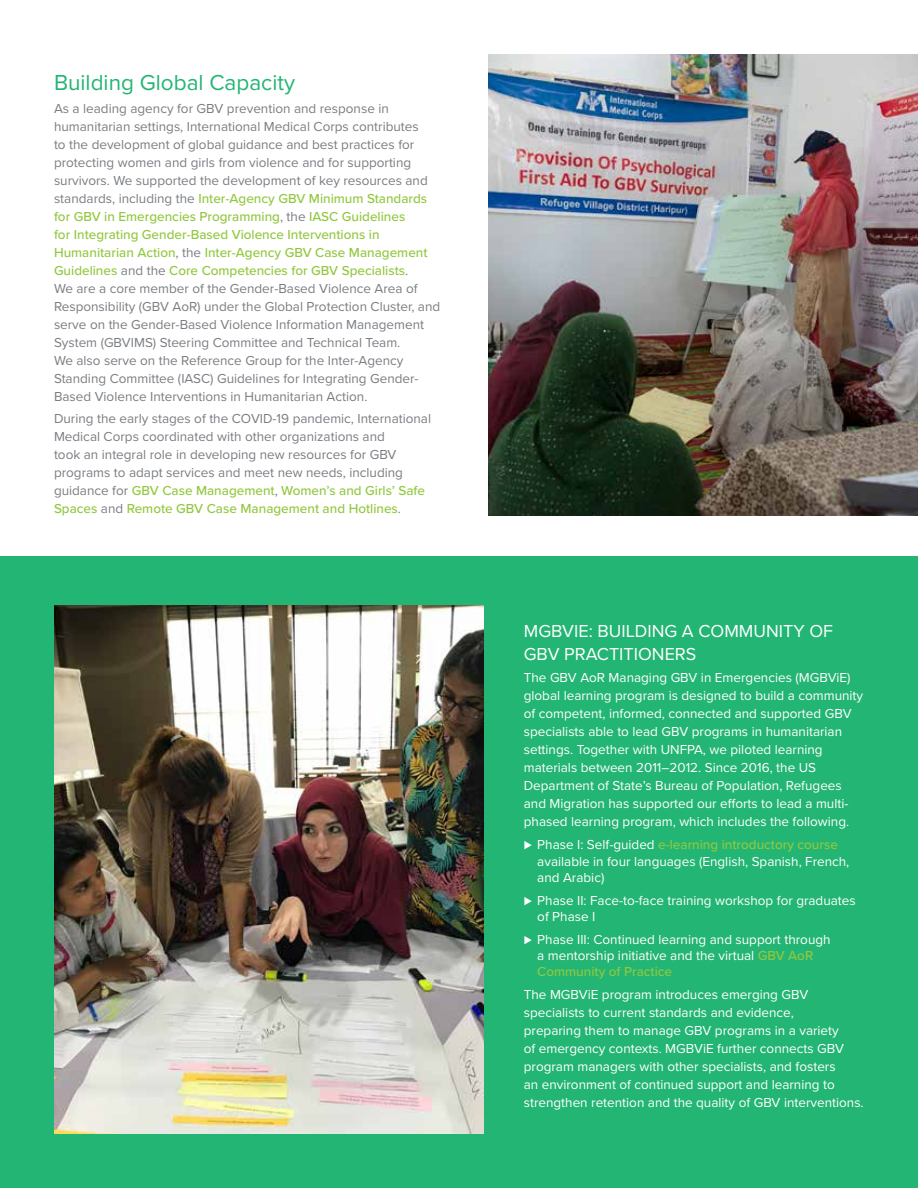
<style>
.page{position:relative;width:918px;height:1188px;background:#fff}
.page>*{position:absolute;margin:0;border:0;box-sizing:border-box;transform-origin:0 0}
.t1{font:22.5px "Proxima Nova";color:#23b573}
.t2{font:18px/22.5px "Proxima Nova";color:#fff}
.t3{font:13.5px/18px "Proxima Nova";color:#797d82}
.t4{font:13.5px/18px "Proxima Nova";color:#fff}
.s1{font-weight:500;color:#92c83f}
</style>
<div class="page">
<div style="left:0;top:556px;width:918px;height:632px;background:#23b573"></div>
<img style="left:54px;top:606px;width:430px;height:528px">
<img style="left:488px;top:54px;width:430px;height:461px">
<h1 class="t1" style="left:54px;top:66px;width:243px">Building Global Capacity</h1>
<p class="t3" style="left:54px;top:99px;width:388px">As a leading agency for GBV prevention and response in humanitarian settings, International Medical Corps contributes<br>to the development of global guidance and best practices for protecting women and girls from violence and for supporting survivors. We supported the development of key resources and standards, including the <span class="s1">Inter-Agency GBV Minimum Standards for GBV in Emergencies Programming</span>, the <span class="s1">IASC Guidelines<br>for Integrating Gender-Based Violence Interventions in Humanitarian Action</span>, the <span class="s1">Inter-Agency GBV Case Management Guidelines</span> and the <span class="s1">Core Competencies for GBV Specialists</span>.<br>We are a core member of the Gender-Based Violence Area of Responsibility (GBV AoR) under the Global Protection Cluster, and serve on the Gender-Based Violence Information Management System (GBVIMS) Steering Committee and Technical Team.<br>We also serve on the Reference Group for the Inter-Agency Standing Committee (IASC) Guidelines for Integrating Gender-Based Violence Interventions in Humanitarian Action.</p>
<p class="t3" style="left:54px;top:409px;width:379px">During the early stages of the COVID-19 pandemic, International Medical Corps coordinated with other organizations and<br>took an integral role in developing new resources for GBV programs to adapt services and meet new needs, including guidance for <span class="s1">GBV Case Management</span>, <span class="s1">Women’s and Girls’ Safe Spaces</span> and <span class="s1">Remote GBV Case Management and Hotlines</span>.</p>
<h2 class="t2" style="left:524px;top:619px;width:311px">MGBVIE: BUILDING A COMMUNITY OF<br>GBV PRACTITIONERS</h2>
<p class="t4" style="left:524px;top:668px;width:341px">The GBV AoR Managing GBV in Emergencies (MGBViE) global learning program is designed to build a community of competent, informed, connected and supported GBV specialists able to lead GBV programs in humanitarian settings. Together with UNFPA, we piloted learning materials between 2011–2012. Since 2016, the US Department of State’s Bureau of Population, Refugees and Migration has supported our efforts to lead a multi&shy;phased learning program, which includes the following.</p>
<p class="t4" style="left:537px;top:836px;width:314px;line-height:16.2px;text-indent:-14px">⊲ Phase I: Self-guided <span class="s1">e-learning introductory course </span>available in four languages (English, Spanish, French, and Arabic)</p>
<p class="t4" style="left:537px;top:892px;width:320px;line-height:16.2px;text-indent:-14px">⊲ Phase II: Face-to-face training workshop for graduates of Phase I</p>
<p class="t4" style="left:537px;top:931px;width:295px;line-height:16.2px;text-indent:-14px">⊲ Phase III: Continued learning and support through a mentorship initiative and the virtual <span class="s1">GBV AoR<br>Community of Practice</span></p>
<p class="t4" style="left:524px;top:985px;width:341px">The MGBViE program introduces emerging GBV specialists to current standards and evidence,<br>preparing them to manage GBV programs in a variety<br>of emergency contexts. MGBViE further connects GBV program managers with other specialists, and fosters<br>an environment of continued support and learning to strengthen retention and the quality of GBV interventions.</p>
</div>
